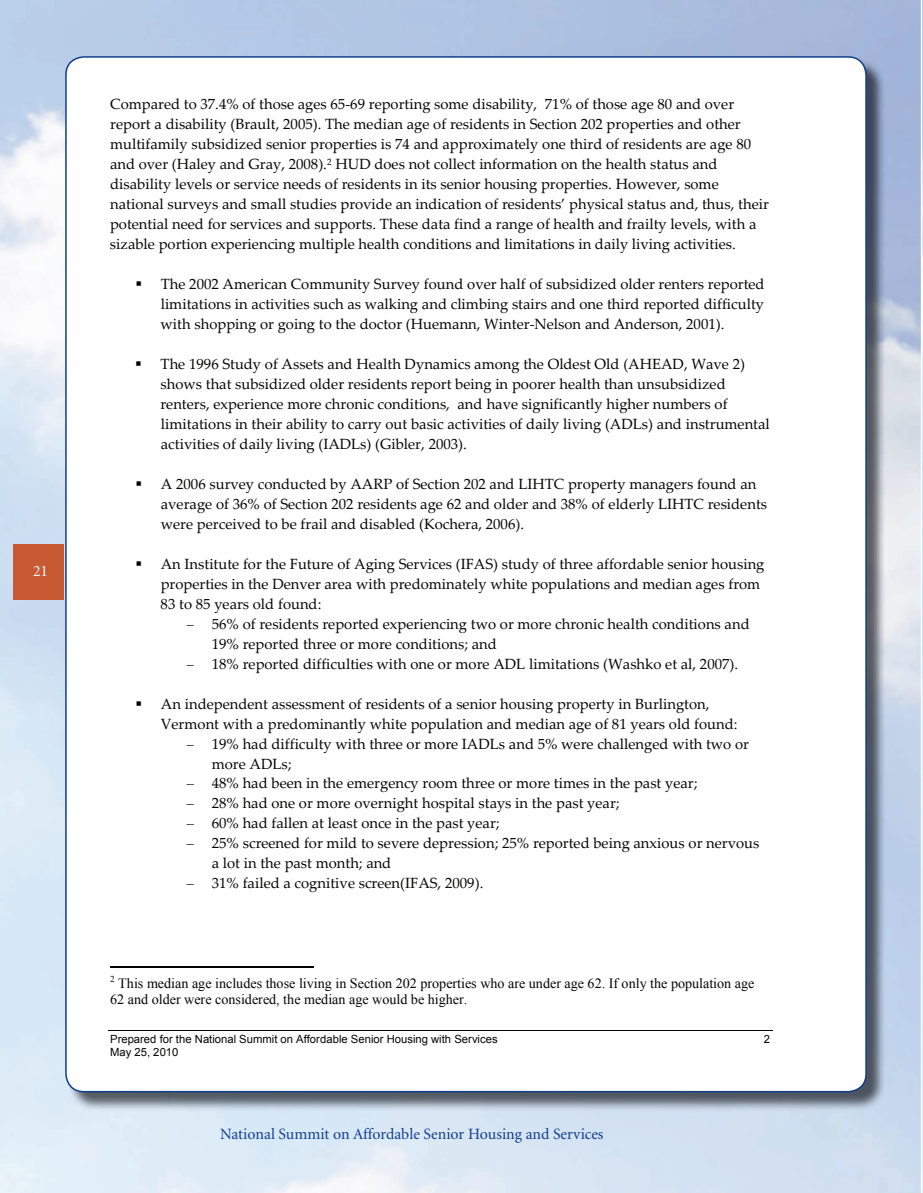
<style>
.page{position:relative;width:923px;height:1193px;background:#fff}
.page>*{position:absolute;margin:0;border:0;box-sizing:border-box;transform-origin:0 0}
.t1{font:15.75px "Minion";color:#103d8c}
.t2{font:15.75px "Minion";color:#fff}
.t3{font:14.85px/20px "Palatino Linotype";color:#040503}
.t4{font:14.1px/16.2px "Times New Roman";color:#040503}
.t5{font:11.25px "Arial";color:#040503}
</style>
<div class="page">
<img style="left:0;top:0;width:920px;height:103px">
<img style="left:66px;top:57px;width:819px;height:1054px">
<div style="left:66px;top:57px;width:799px;height:1034px;background:#fff;border-radius:18px"></div>
<div style="left:13px;top:544px;width:51px;height:56px;background:#c75933"></div>
<img style="left:922px;top:0;width:1px;height:1192px">
<hr style="left:108px;top:1030px;width:664px;height:1px;background:#040503">
<hr style="left:110px;top:966px;width:203px;height:1px;background:#040503">
<p class="t2" style="left:33px;top:563px;width:17px">21</p>
<p class="t3" style="left:110px;top:94px;width:660px">Compared to 37.4% of those ages 65‐69 reporting some disability, 71% of those age 80 and over report a disability (Brault, 2005). The median age of residents in Section 202 properties and other multifamily subsidized senior properties is 74 and approximately one third of residents are age 80 and over (Haley and Gray, 2008).<sup>2</sup> HUD does not collect information on the health status and disability levels or service needs of residents in its senior housing properties. However, some national surveys and small studies provide an indication of residents’ physical status and, thus, their potential need for services and supports. These data find a range of health and frailty levels, with a sizable portion experiencing multiple health conditions and limitations in daily living activities.</p>
<p class="t3" style="left:161px;top:273px;width:605px;text-align:justify">The 2002 American Community Survey found over half of subsidized older renters reported limitations in activities such as walking and climbing stairs and one third reported difficulty with shopping or going to the doctor (Huemann, Winter‐Nelson and Anderson, 2001).</p>
<p class="t3" style="left:160px;top:353px;width:611px">The 1996 Study of Assets and Health Dynamics among the Oldest Old (AHEAD, Wave 2) shows that subsidized older residents report being in poorer health than unsubsidized renters, experience more chronic conditions, and have significantly higher numbers of limitations in their ability to carry out basic activities of daily living (ADLs) and instrumental activities of daily living (IADLs) (Gibler, 2003).</p>
<p class="t3" style="left:161px;top:473px;width:607px">A 2006 survey conducted by AARP of Section 202 and LIHTC property managers found an average of 36% of Section 202 residents age 62 and older and 38% of elderly LIHTC residents were perceived to be frail and disabled (Kochera, 2006).</p>
<p class="t3" style="left:161px;top:553px;width:605px">An Institute for the Future of Aging Services (IFAS) study of three affordable senior housing properties in the Denver area with predominately white populations and median ages from<br>83 to 85 years old found:</p>
<p class="t3" style="left:186px;top:613px;width:564px">− 56% of residents reported experiencing two or more chronic health conditions and</p>
<p class="t3" style="left:212px;top:633px;width:287px">19% reported three or more conditions; and</p>
<p class="t3" style="left:186px;top:653px;width:553px">− 18% reported difficulties with one or more ADL limitations (Washko et al, 2007).</p>
<p class="t3" style="left:161px;top:693px;width:550px">An independent assessment of residents of a senior housing property in Burlington,</p>
<p class="t3" style="left:161px;top:713px;width:578px">Vermont with a predominantly white population and median age of 81 years old found:</p>
<p class="t3" style="left:186px;top:733px;width:564px">− 19% had difficulty with three or more IADLs and 5% were challenged with two or</p>
<p class="t3" style="left:212px;top:752px;width:81px">more ADLs;</p>
<p class="t3" style="left:186px;top:772px;width:512px">− 48% had been in the emergency room three or more times in the past year;</p>
<p class="t3" style="left:186px;top:792px;width:434px">− 28% had one or more overnight hospital stays in the past year;</p>
<p class="t3" style="left:186px;top:812px;width:315px">− 60% had fallen at least once in the past year;</p>
<p class="t3" style="left:186px;top:832px;width:574px">− 25% screened for mild to severe depression; 25% reported being anxious or nervous</p>
<p class="t3" style="left:212px;top:852px;width:181px">a lot in the past month; and</p>
<p class="t3" style="left:186px;top:872px;width:298px">− 31% failed a cognitive screen(IFAS, 2009).</p>
<p class="t4" style="left:110px;top:974px;width:645px"><sup>2</sup> This median age includes those living in Section 202 properties who are under age 62. If only the population age<br>62 and older were considered, the median age would be higher.</p>
<p class="t5" style="left:110px;top:1031px;width:389px">Prepared for the National Summit on Affordable Senior Housing with Services</p>
<p class="t5" style="left:763px;top:1031px;width:8px">2</p>
<p class="t5" style="left:110px;top:1044px;width:70px">May 25, 2010</p>
<p class="t1" style="left:220px;top:1126px;width:385px">National Summit on Affordable Senior Housing and Services</p>
</div>
